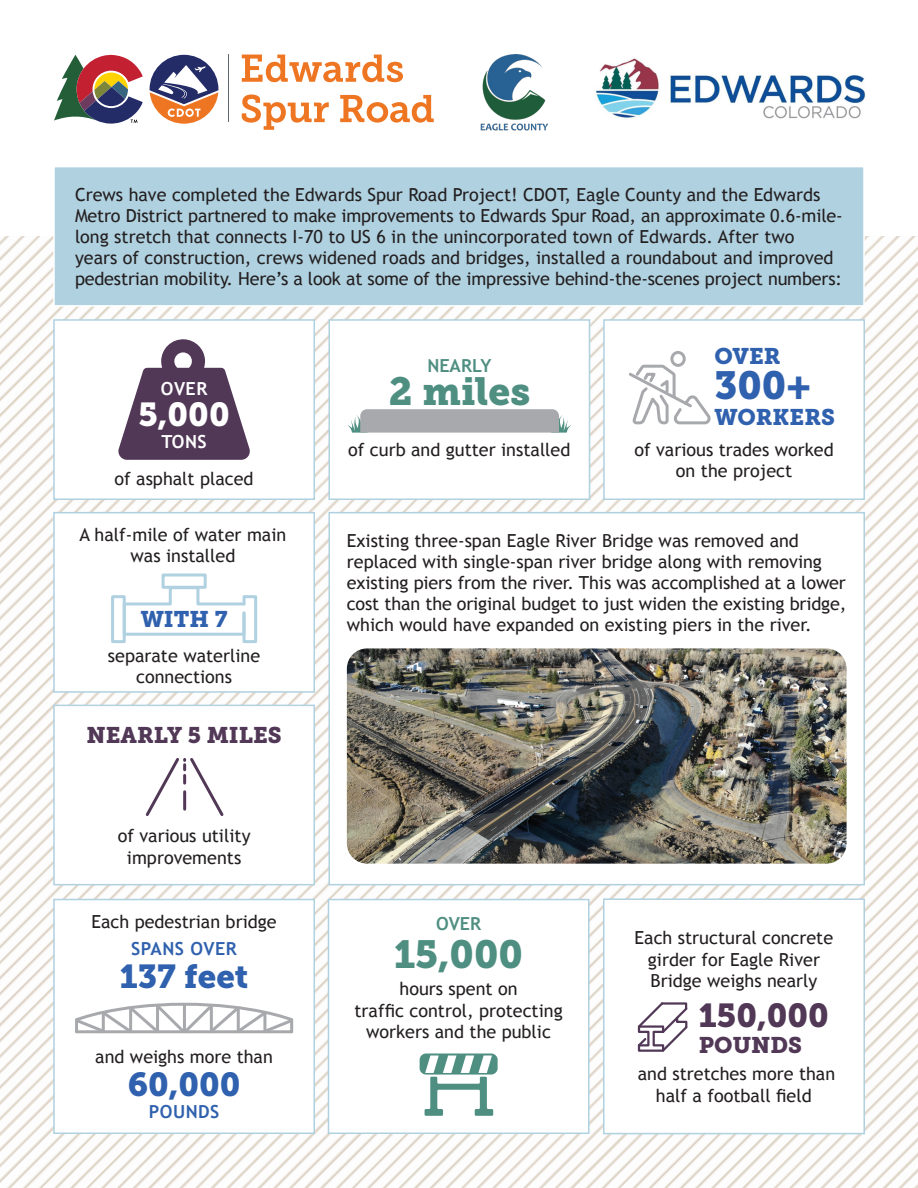
<style>
.page{position:relative;width:918px;height:1188px;background:#fff}
.page>*{position:absolute;margin:0;border:0;box-sizing:border-box;transform-origin:0 0}
.t1{font:39px "Museo Slab 900";color:#4f8f82}
.t2{font:39px "Museo Slab 900";color:#3061ae}
.t3{font:33px "Museo Slab 900";color:#3061ae}
.t4{font:33px "Museo Slab 900";color:#523857}
.t5{font:33px "Museo Slab 900";color:#fff}
.t6{font:22.5px "Museo Slab 900";color:#523857}
.t7{font:22.5px "Museo Slab 900";color:#3061ae}
.t8{font:18px/21px "Trebuchet MS";color:#231f20;text-align:center}
.t9{font:700 18px "Trebuchet MS";letter-spacing:.025em;color:#3061ae}
.t10{font:700 18px "Trebuchet MS";color:#4f8f82}
.t11{font:700 18px "Trebuchet MS";letter-spacing:.025em;color:#fff}
</style>
<div class="page">
<img style="left:0;top:236px;width:918px;height:952px">
<div style="left:54px;top:167px;width:810px;height:139px;background:#b0d1e0"></div>
<div style="left:53px;top:166px;width:812px;height:141px;border:2px solid #fff"></div>
<div style="left:53px;top:319px;width:262px;height:181px;background:#fff;border:2px solid #b0d1e0"></div>
<div style="left:53px;top:512px;width:262px;height:181px;background:#fff;border:2px solid #b0d1e0"></div>
<div style="left:53px;top:705px;width:262px;height:180px;background:#fff;border:2px solid #b0d1e0"></div>
<div style="left:53px;top:899px;width:262px;height:235px;background:#fff;border:2px solid #b0d1e0"></div>
<div style="left:328px;top:899px;width:262px;height:235px;background:#fff;border:2px solid #b0d1e0"></div>
<div style="left:603px;top:898px;width:262px;height:236px;background:#fff;border:2px solid #b0d1e0"></div>
<div style="left:328px;top:319px;width:262px;height:181px;background:#fff;border:2px solid #b0d1e0"></div>
<div style="left:328px;top:512px;width:537px;height:373px;background:#fff;border:2px solid #b0d1e0"></div>
<div style="left:603px;top:319px;width:262px;height:181px;background:#fff;border:2px solid #b0d1e0"></div>
<svg style="left:637px;top:1002px;width:51px;height:50px"></svg>
<svg style="left:118px;top:339px;width:132px;height:121px"></svg>
<svg style="left:347px;top:409px;width:224px;height:24px;background:#aeb1b4"></svg>
<div style="left:162px;top:574px;width:45px;height:15px;border:3px solid #b0d1e0"></div>
<svg style="left:111px;top:585px;width:147px;height:58px"></svg>
<img style="left:347px;top:648px;width:500px;height:216px">
<hr style="left:229px;top:54px;width:1px;height:68px;background:#5d6770">
<svg style="left:242px;top:55px;width:161px;height:27px"></svg>
<svg style="left:242px;top:94px;width:87px;height:36px"></svg>
<svg style="left:340px;top:95px;width:94px;height:28px"></svg>
<svg style="left:54px;top:55px;width:89px;height:69px"></svg>
<svg style="left:150px;top:55px;width:68px;height:69px"></svg>
<img style="left:480px;top:54px;width:68px;height:77px">
<img style="left:595px;top:58px;width:270px;height:61px">
<svg style="left:75px;top:1002px;width:219px;height:32px"></svg>
<svg style="left:420px;top:1053px;width:78px;height:63px"></svg>
<svg style="left:629px;top:362px;width:82px;height:63px"></svg>
<div style="left:670px;top:351px;width:16px;height:16px;border:3px solid #a8a9ad;border-radius:50%"></div>
<svg style="left:145px;top:758px;width:79px;height:58px"></svg>
<p class="t8" style="left:75px;top:184px;width:769px;text-align:left">Crews have completed the Edwards Spur Road Project! CDOT, Eagle County and the Edwards Metro District partnered to make improvements to Edwards Spur Road, an approximate 0.6-mile&shy;long stretch that connects I-70 to US 6 in the unincorporated town of Edwards. After two<br>years of construction, crews widened roads and bridges, installed a roundabout and improved pedestrian mobility. Here’s a look at some of the impressive behind-the-scenes project numbers:</p>
<p class="t10" style="left:427px;top:354px;width:66px">NEARLY</p>
<p class="t11" style="left:161px;top:377px;width:48px">OVER</p>
<p class="t1" style="left:389px;top:369px;width:143px">2 miles</p>
<p class="t5" style="left:138px;top:395px;width:93px">5,000</p>
<p class="t11" style="left:162px;top:430px;width:47px">TONS</p>
<p class="t8" style="left:115px;top:468px;width:141px">of asphalt placed</p>
<p class="t8" style="left:348px;top:440px;width:224px">of curb and gutter installed</p>
<p class="t7" style="left:714px;top:343px;width:68px">OVER</p>
<p class="t2" style="left:714px;top:363px;width:98px">300+</p>
<p class="t7" style="left:714px;top:404px;width:122px">WORKERS</p>
<p class="t8" style="left:634px;top:440px;width:201px">of various trades worked on the project</p>
<p class="t8" style="left:80px;top:524px;width:208px">A half-mile of water main was installed</p>
<p class="t7" style="left:141px;top:606px;width:88px">WITH 7</p>
<p class="t8" style="left:108px;top:645px;width:154px">separate waterline connections</p>
<p class="t6" style="left:87px;top:722px;width:197px">NEARLY 5 MILES</p>
<p class="t8" style="left:118px;top:825px;width:134px;line-height:21.6px">of various utility improvements</p>
<p class="t8" style="left:91px;top:911px;width:187px">Each pedestrian bridge</p>
<p class="t9" style="left:131px;top:937px;width:107px">SPANS OVER</p>
<p class="t3" style="left:120px;top:957px;width:130px">137 feet</p>
<p class="t8" style="left:95px;top:1046px;width:179px">and weighs more than</p>
<p class="t3" style="left:128px;top:1066px;width:114px">60,000</p>
<p class="t9" style="left:149px;top:1100px;width:72px">POUNDS</p>
<p class="t8" style="left:347px;top:530px;width:501px;text-align:left">Existing three-span Eagle River Bridge was removed and replaced with single-span river bridge along with removing existing piers from the river. This was accomplished at a lower cost than the original budget to just widen the existing bridge, which would have expanded on existing piers in the river.</p>
<p class="t10" style="left:436px;top:913px;width:47px">OVER</p>
<p class="t1" style="left:394px;top:931px;width:131px">15,000</p>
<p class="t8" style="left:355px;top:978px;width:210px;line-height:21.6px">hours spent on<br>traffic control, protecting workers and the public</p>
<p class="t8" style="left:635px;top:927px;width:200px;line-height:21.6px">Each structural concrete girder for Eagle River<br>Bridge weighs nearly</p>
<p class="t4" style="left:699px;top:996px;width:131px">150,000</p>
<p class="t6" style="left:699px;top:1032px;width:105px">POUNDS</p>
<p class="t8" style="left:638px;top:1063px;width:199px;line-height:21.6px">and stretches more than half a football field</p>
</div>
